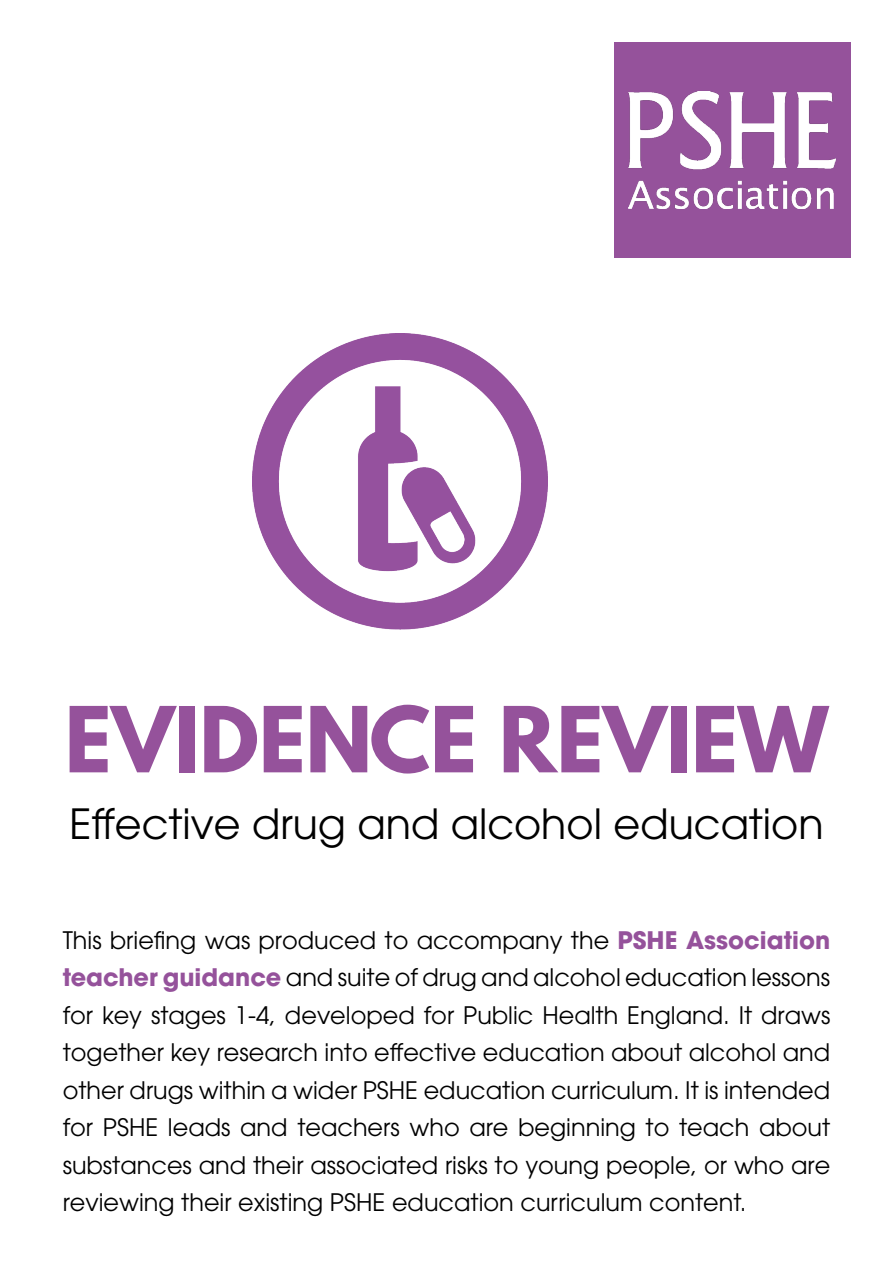
<style>
.page{position:relative;width:893px;height:1263px;background:#fff}
.page>*{position:absolute;margin:0;border:0;box-sizing:border-box;transform-origin:0 0}
.t1{font:700 80.55px "League Spartan";color:#95529b}
.t2{font:41.4px "ITC Avant Garde Pro";color:#000}
.t3{font:24px/37.5px "ITC Avant Garde Pro";color:#000;text-align:justify}
.s1{font-weight:700;color:#95529b}
</style>
<div class="page">
<img style="left:252px;top:334px;width:296px;height:296px">
<div style="left:614px;top:43px;width:236px;height:215px;background:#95529b"></div>
<img style="left:629px;top:92px;width:207px;height:117px">
<h1 class="t1" style="left:65px;top:677px;width:765px">EVIDENCE REVIEW</h1>
<h2 class="t2" style="left:69px;top:798px;width:756px">Effective drug and alcohol education</h2>
<p class="t3" style="left:63px;top:921px;width:769px">This briefing was produced to accompany the <span class="s1">PSHE Association teacher guidance</span> and suite of drug and alcohol education lessons for key stages 1-4, developed for Public Health England. It draws together key research into effective education about alcohol and other drugs within a wider PSHE education curriculum. It is intended for PSHE leads and teachers who are beginning to teach about substances and their associated risks to young people, or who are reviewing their existing PSHE education curriculum content.</p>
</div>
